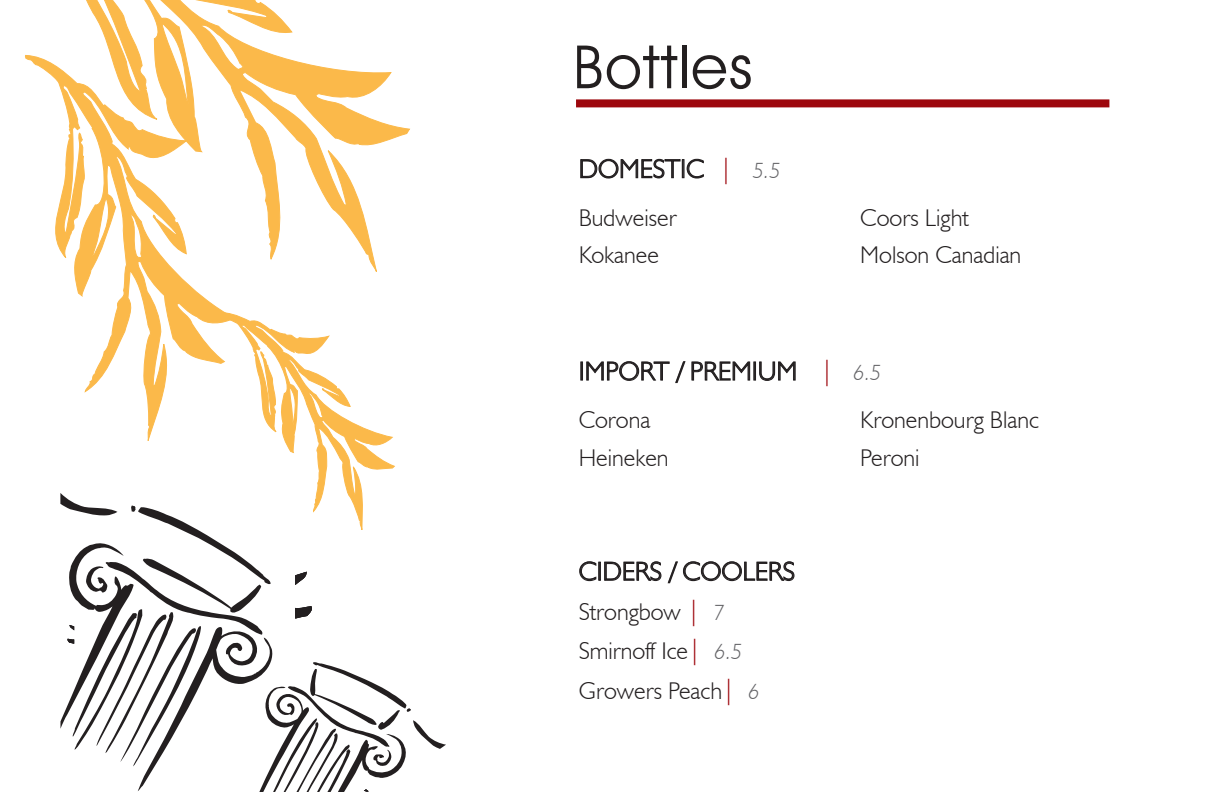
<style>
.page{position:relative;width:1224px;height:792px;background:#fff}
.page>*{position:absolute;margin:0;border:0;box-sizing:border-box;transform-origin:0 0}
.t1{font:60px "Avant Garde IT Cby BT";letter-spacing:.025em;color:#231f20}
.t2{font:300 26.4px "Humanist 521 BT";color:#231f20}
.t3{font:300 24.2px/39.6px "Humanist 521 BT";color:#231f20}
.s1{color:#9d070d}
.s2{font-style:italic;font-size:22px;color:#636366}
.s3{font-size:26.4px;color:#9d070d}
</style>
<div class="page">
<svg style="left:580px;top:158px;width:124px;height:21px"></svg>
<div style="left:580px;top:361px;width:3px;height:20px;border:1px solid #231f20"></div>
<svg style="left:586px;top:361px;width:165px;height:23px"></svg>
<div style="left:753px;top:361px;width:3px;height:20px;border:1px solid #231f20"></div>
<svg style="left:759px;top:361px;width:37px;height:20px"></svg>
<svg style="left:579px;top:561px;width:18px;height:21px"></svg>
<div style="left:598px;top:562px;width:3px;height:19px;border:1px solid #231f20"></div>
<svg style="left:604px;top:561px;width:191px;height:23px"></svg>
<svg style="left:25px;top:0;width:385px;height:493px"></svg>
<div style="left:576px;top:99px;width:533px;height:8px;background:#9d070d"></div>
<svg style="left:60px;top:493px;width:386px;height:299px"></svg>
<h1 class="t1" style="left:573px;top:30px;width:181px">Bottles</h1>
<p class="t2" style="left:579px;top:152px;width:203px">DOMESTIC <span class="s1">|</span> <span class="s2">5.5</span></p>
<p class="t3" style="left:579px;top:198px;width:99px">Budweiser</p>
<p class="t3" style="left:860px;top:198px;width:110px">Coors Light</p>
<p class="t3" style="left:579px;top:235px;width:82px">Kokanee</p>
<p class="t3" style="left:860px;top:235px;width:163px">Molson Canadian</p>
<p class="t2" style="left:579px;top:355px;width:304px">IMPORT / PREMIUM <span class="s1">|</span> <span class="s2">6.5</span></p>
<p class="t3" style="left:579px;top:400px;width:73px">Corona</p>
<p class="t3" style="left:860px;top:400px;width:180px">Kronenbourg Blanc</p>
<p class="t3" style="left:579px;top:437px;width:91px">Heineken</p>
<p class="t3" style="left:860px;top:437px;width:61px">Peroni</p>
<p class="t2" style="left:579px;top:555px;width:218px">CIDERS / COOLERS</p>
<p class="t3" style="left:579px;top:591px;width:183px">Strongbow <span class="s3">|</span> <span class="s2">7<br></span>Smirnoff Ice<span class="s3">|</span> <span class="s2">6.5<br></span>Growers Peach<span class="s3">|</span> <span class="s2">6</span></p>
</div>
